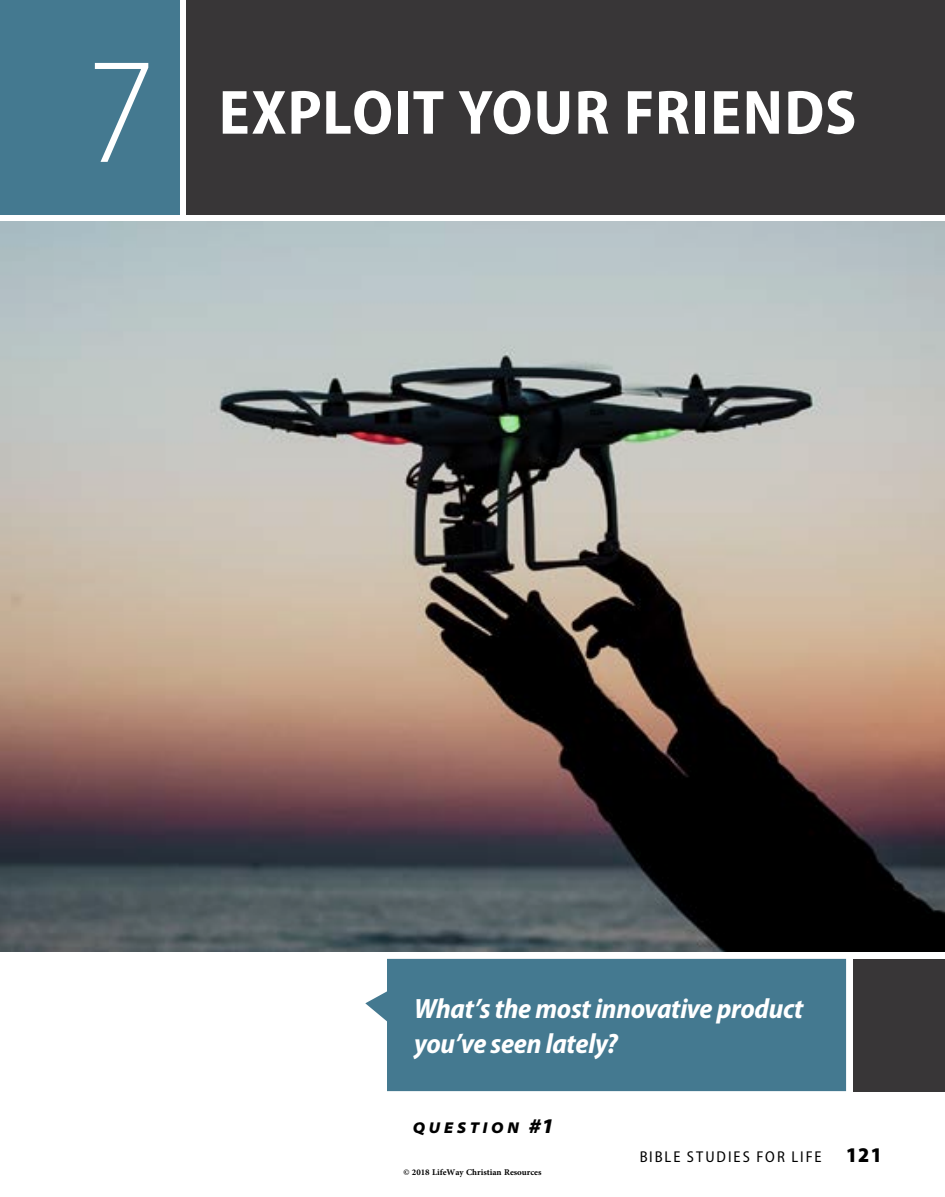
<style>
.page{position:relative;width:945px;height:1197px;background:#fff}
.page>*{position:absolute;margin:0;border:0;box-sizing:border-box;transform-origin:0 0}
.t1{font:300 semi-condensed 152.25px "Myriad Pro";color:#fff}
.t2{font:700 semi-condensed 63px "Myriad Pro";letter-spacing:.02em;color:#fff}
.t3{font:italic 700 semi-condensed 28px/35px "Myriad Pro";letter-spacing:-.01em;color:#fff}
.t4{font:semi-condensed 15.75px "Myriad Pro";letter-spacing:.125em;color:#000}
.t5{font:italic 900 semi-expanded 15.75px "Myriad Pro";letter-spacing:.235em;color:#000}
.t6{font:700 12.25px "Adobe Arabic";color:#000}
.s1{font-size:21px}
.s2{font-weight:900;font-size:21px}
</style>
<div class="page">
<div style="left:853px;top:959px;width:92px;height:132px;background:#383637"></div>
<div style="left:0;top:0;width:179px;height:214px;background:#447990"></div>
<div style="left:186px;top:0;width:759px;height:214px;background:#383637"></div>
<div style="left:365px;top:959px;width:481px;height:132px;background:#447990"></div>
<img style="left:0;top:221px;width:945px;height:731px">
<h1 class="t1" style="left:87px;top:29px;width:70px">7</h1>
<h2 class="t2" style="left:219px;top:77px;width:639px">EXPLOIT YOUR FRIENDS</h2>
<p class="t3" style="left:414px;top:992px;width:391px">What’s the most innovative product you’ve seen lately?</p>
<p class="t5" style="left:413px;top:1119px;width:143px">QUESTION <span class="s1">#1</span></p>
<p class="t6" style="left:403px;top:1164px;width:140px">© 2018 LifeWay Christian Resources</p>
<p class="t4" style="left:639px;top:1149px;width:244px">BIBLE STUDIES FOR LIFE <span class="s2">121</span></p>
</div>
